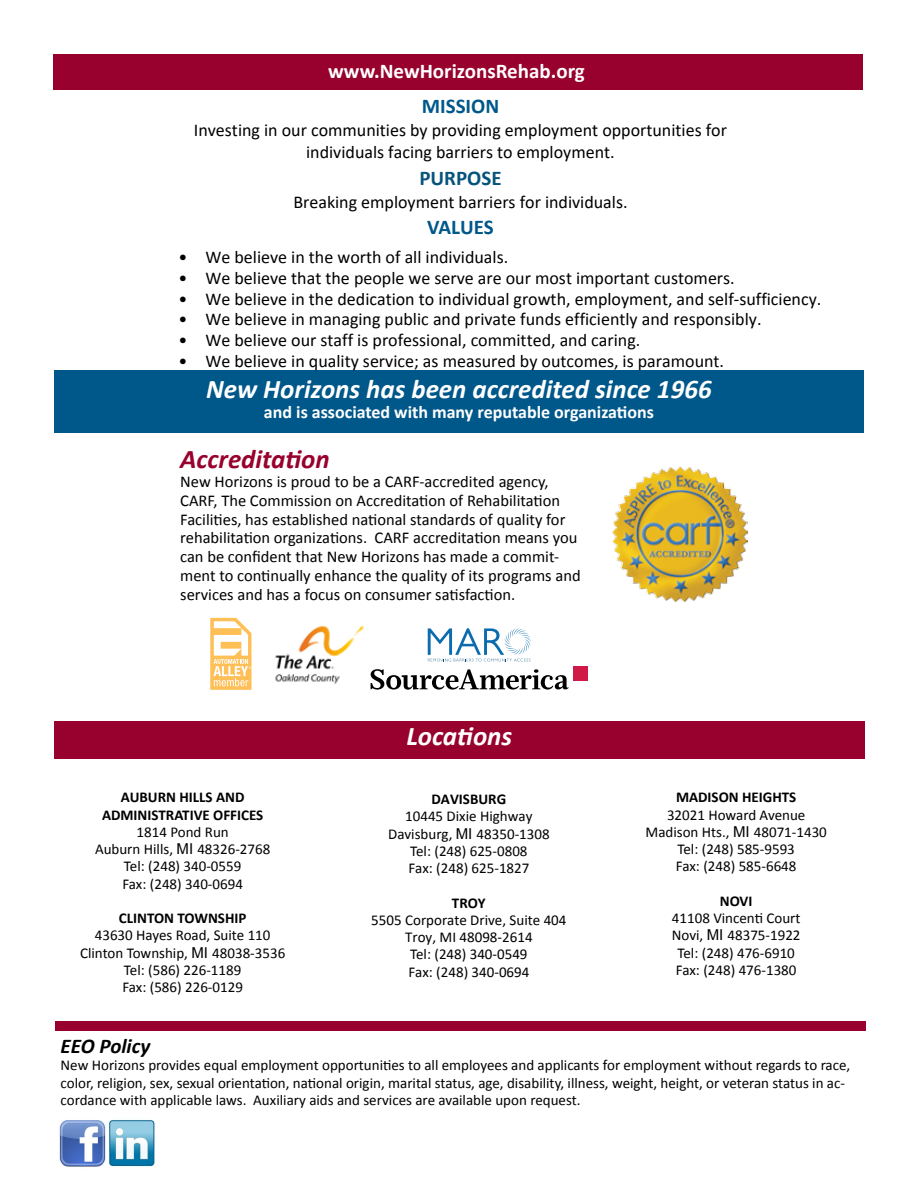
<style>
.page{position:relative;width:918px;height:1188px;background:#fff}
.page>*{position:absolute;margin:0;border:0;box-sizing:border-box;transform-origin:0 0}
.t1{font:italic 700 27px "Calibri";color:#fff}
.t2{font:italic 700 27px "Calibri";color:#98002e}
.t3{font:700 21px "Calibri";color:#fff}
.t4{font:700 21px "Calibri";color:#00588a}
.t5{font:italic 700 21px "Calibri";color:#000}
.t6{font:700 21px "Calibri";color:#06547b}
.t7{font:18px/21.6px "Calibri";color:#000;text-align:center}
.t8{font:700 18px "Calibri";color:#fff}
.t9{font:16.5px/18.9px "Calibri";color:#000}
.t10{font:15px/17.2px "Calibri";color:#000;text-align:center}
.t11{font:700 15px/17.2px "Calibri";color:#000;text-align:center}
.s1{font-family:"Arial"}
</style>
<div class="page">
<div style="left:54px;top:721px;width:810px;height:38px;background:#98002e"></div>
<div style="left:54px;top:370px;width:810px;height:64px;background:#00588a"></div>
<div style="left:56px;top:1021px;width:810px;height:9px;background:#98002e"></div>
<div style="left:53px;top:54px;width:810px;height:35px;background:#98002e"></div>
<img style="left:613px;top:466px;width:135px;height:135px">
<svg style="left:210px;top:618px;width:42px;height:72px"></svg>
<svg style="left:428px;top:628px;width:103px;height:34px"></svg>
<img style="left:275px;top:625px;width:89px;height:59px">
<svg style="left:371px;top:669px;width:198px;height:21px"></svg>
<div style="left:573px;top:666px;width:15px;height:15px;background:#d11947"></div>
<img style="left:59px;top:1120px;width:96px;height:47px">
<h2 class="t3" style="left:328px;top:58px;width:258px">www.NewHorizonsRehab.org</h2>
<h2 class="t4" style="left:422px;top:91px;width:79px">MISSION</h2>
<p class="t7" style="left:194px;top:119px;width:535px">Investing in our communities by providing employment opportunities for individuals facing barriers to employment.</p>
<h2 class="t6" style="left:419px;top:163px;width:84px">PURPOSE</h2>
<p class="t7" style="left:293px;top:191px;width:336px">Breaking employment barriers for individuals.</p>
<h2 class="t4" style="left:427px;top:214px;width:68px">VALUES</h2>
<p class="t7" style="left:178px;top:247px;width:331px">• We believe in the worth of all individuals.</p>
<p class="t7" style="left:178px;top:267px;width:558px">• We believe that the people we serve are our most important customers.</p>
<p class="t7" style="left:178px;top:288px;width:644px">• We believe in the dedication to individual growth, employment, and self-sufficiency.</p>
<p class="t7" style="left:178px;top:309px;width:585px">• We believe in managing public and private funds efficiently and responsibly.</p>
<p class="t7" style="left:178px;top:329px;width:463px">• We believe our staff is professional, committed, and caring.</p>
<p class="t7" style="left:178px;top:350px;width:547px">• We believe in quality service; as measured by outcomes, is paramount.</p>
<h1 class="t1" style="left:206px;top:371px;width:507px">New Horizons has been accredited since 1966</h1>
<p class="t8" style="left:264px;top:401px;width:392px">and is associated with many reputable organizations</p>
<h1 class="t2" style="left:180px;top:441px;width:151px">Accreditation</h1>
<p class="t9" style="left:180px;top:472px;width:402px">New Horizons is proud to be a CARF-accredited agency, CARF, The Commission on Accreditation of Rehabilitation Facilities, has established national standards of quality for rehabilitation organizations. CARF accreditation means you can be confident that New Horizons has made a commit&shy;ment to continually enhance the quality of its programs and services and has a focus on consumer satisfaction.</p>
<p class="t11" style="left:102px;top:789px;width:163px">AUBURN HILLS AND<br>ADMINISTRATIVE OFFICES</p>
<p class="t10" style="left:95px;top:823px;width:177px">1814 Pond Run<br>Auburn Hills, <span class="s1">MI</span> 48326-2768<br>Tel: (248) 340-0559<br>Fax: (248) 340-0694</p>
<p class="t11" style="left:119px;top:909px;width:129px">CLINTON TOWNSHIP</p>
<p class="t10" style="left:80px;top:927px;width:207px">43630 Hayes Road, Suite 110<br>Clinton Township, <span class="s1">MI</span> 48038-3536<br>Tel: (586) 226-1189<br>Fax: (586) 226-0129</p>
<h1 class="t1" style="left:406px;top:719px;width:107px">Locations</h1>
<p class="t11" style="left:432px;top:791px;width:76px">DAVISBURG</p>
<p class="t10" style="left:388px;top:808px;width:163px">10445 Dixie Highway<br>Davisburg, <span class="s1">MI</span> 48350-1308<br>Tel: (248) 625-0808<br>Fax: (248) 625-1827</p>
<p class="t11" style="left:452px;top:894px;width:35px">TROY</p>
<p class="t10" style="left:371px;top:911px;width:197px">5505 Corporate Drive, Suite 404<br>Troy, MI 48098-2614<br>Tel: (248) 340-0549<br>Fax: (248) 340-0694</p>
<p class="t11" style="left:676px;top:789px;width:122px">MADISON HEIGHTS</p>
<p class="t10" style="left:646px;top:806px;width:183px">32021 Howard Avenue<br>Madison Hts., <span class="s1">MI</span> 48071-1430<br>Tel: (248) 585-9593<br>Fax: (248) 585-6648</p>
<p class="t11" style="left:720px;top:892px;width:34px">NOVI</p>
<p class="t10" style="left:672px;top:909px;width:130px">41108 Vincenti Court<br>Novi, <span class="s1">MI</span> 48375-1922<br>Tel: (248) 476-6910<br>Fax: (248) 476-1380</p>
<h2 class="t5" style="left:61px;top:1033px;width:91px">EEO Policy</h2>
<p class="t10" style="left:61px;top:1057px;width:791px;text-align:left">New Horizons provides equal employment opportunities to all employees and applicants for employment without regards to race, color, religion, sex, sexual orientation, national origin, marital status, age, disability, illness, weight, height, or veteran status in ac&shy;cordance with applicable laws. Auxiliary aids and services are available upon request.</p>
</div>
